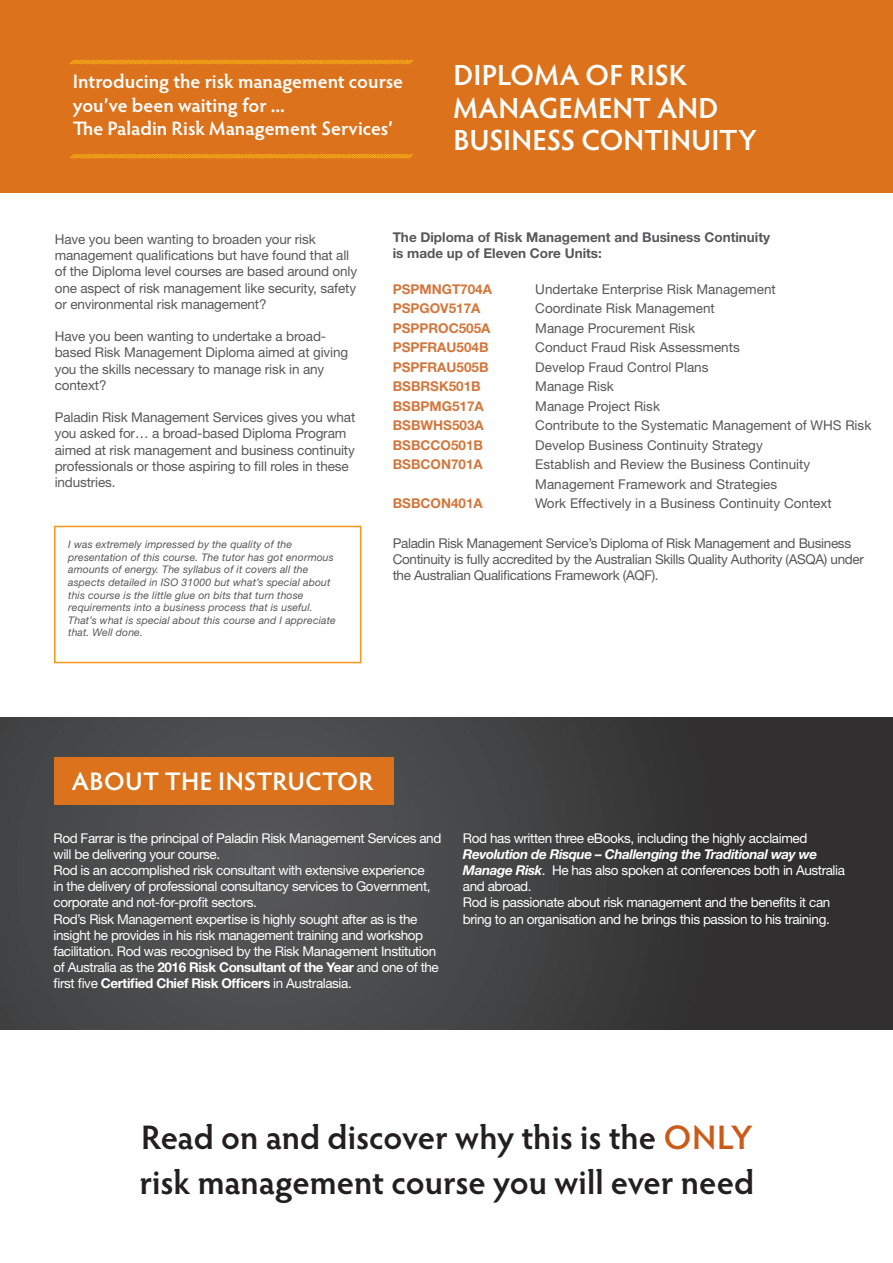
<style>
.page{position:relative;width:893px;height:1263px;background:#fff}
.page>*{position:absolute;margin:0;border:0;box-sizing:border-box;transform-origin:0 0}
.t1{font:600 34.05px/45.3px "Hypatia Sans Pro";letter-spacing:-.005em;color:#231f20}
.t2{font:600 29.25px/32.5px "Hypatia Sans Pro";letter-spacing:.005em;color:#fff}
.t3{font:600 25.5px "Hypatia Sans Pro";letter-spacing:.01em;color:#fff}
.t4{font:600 19.5px/23.4px "Hypatia Sans Pro";color:#fff}
.t5{font:13.5px/16.2px "Helvetica Neue LT";letter-spacing:-.01em;color:#57585a}
.t6{font:13.5px/16.2px "Helvetica Neue LT";letter-spacing:-.03em;color:#fff}
.t7{font:700 13.5px "Helvetica Neue LT";color:#d3763c}
.t8{font:700 13.5px/16.2px "Helvetica Neue LT";color:#57585a}
.t9{font:italic 10.5px/12.6px "Helvetica Neue LT";letter-spacing:.01em;color:#57585a}
.s1{font-weight:700}
.s2{font-weight:700;font-style:italic}
.s3{color:#ca5b19}
</style>
<div class="page">
<div style="left:0;top:0;width:893px;height:193px;background:#dc721b"></div>
<div style="left:54px;top:526px;width:307px;height:137px;border:2px solid #f7971d"></div>
<svg style="left:70px;top:154px;width:343px;height:5px"></svg>
<svg style="left:70px;top:59px;width:343px;height:6px"></svg>
<svg style="left:0;top:718px;width:893px;height:311px;background:#414042"></svg>
<div style="left:54px;top:757px;width:339px;height:47px;background:#dc721b"></div>
<p class="t4" style="left:73px;top:69px;width:332px">Introducing the risk management course you’ve been waiting for ...<br>The Paladin Risk Management Services’</p>
<p class="t2" style="left:453px;top:58px;width:305px">DIPLOMA OF RISK<br>MANAGEMENT AND<br>BUSINESS CONTINUITY</p>
<p class="t5" style="left:55px;top:231px;width:304px">Have you been wanting to broaden your risk management qualifications but have found that all of the Diploma level courses are based around only one aspect of risk management like security, safety or environmental risk management?</p>
<p class="t5" style="left:55px;top:328px;width:295px">Have you been wanting to undertake a broad&shy;based Risk Management Diploma aimed at giving you the skills necessary to manage risk in any context?</p>
<p class="t5" style="left:55px;top:409px;width:302px">Paladin Risk Management Services gives you what you asked for… a broad-based Diploma Program aimed at risk management and business continuity professionals or those aspiring to fill roles in these industries.</p>
<p class="t9" style="left:68px;top:538px;width:267px">I was extremely impressed by the quality of the presentation of this course. The tutor has got enormous amounts of energy. The syllabus of it covers all the aspects detailed in ISO 31000 but what’s special about this course is the little glue on bits that turn those requirements into a business process that is useful.</p>
<p class="t9" style="left:68px;top:614px;width:269px">That’s what is special about this course and I appreciate that. Well done.</p>
<p class="t8" style="left:393px;top:228px;width:379px">The Diploma of Risk Management and Business Continuity is made up of Eleven Core Units:</p>
<p class="t7" style="left:393px;top:280px;width:101px">PSPMNGT704A</p>
<p class="t5" style="left:535px;top:280px;width:242px">Undertake Enterprise Risk Management</p>
<p class="t7" style="left:393px;top:300px;width:89px">PSPGOV517A</p>
<p class="t5" style="left:535px;top:300px;width:181px">Coordinate Risk Management</p>
<p class="t7" style="left:393px;top:319px;width:99px">PSPPROC505A</p>
<p class="t5" style="left:535px;top:319px;width:161px">Manage Procurement Risk</p>
<p class="t7" style="left:393px;top:339px;width:97px">PSPFRAU504B</p>
<p class="t5" style="left:535px;top:339px;width:206px">Conduct Fraud Risk Assessments</p>
<p class="t7" style="left:393px;top:358px;width:97px">PSPFRAU505B</p>
<p class="t5" style="left:535px;top:358px;width:175px">Develop Fraud Control Plans</p>
<p class="t7" style="left:393px;top:378px;width:90px">BSBRSK501B</p>
<p class="t5" style="left:535px;top:378px;width:80px">Manage Risk</p>
<p class="t7" style="left:393px;top:397px;width:93px">BSBPMG517A</p>
<p class="t5" style="left:535px;top:397px;width:126px">Manage Project Risk</p>
<p class="t7" style="left:393px;top:417px;width:93px">BSBWHS503A</p>
<p class="t5" style="left:535px;top:417px;width:338px">Contribute to the Systematic Management of WHS Risk</p>
<p class="t7" style="left:393px;top:436px;width:92px">BSBCCO501B</p>
<p class="t5" style="left:535px;top:436px;width:229px">Develop Business Continuity Strategy</p>
<p class="t7" style="left:393px;top:456px;width:92px">BSBCON701A</p>
<p class="t5" style="left:535px;top:454px;width:277px;line-height:19.5px">Establish and Review the Business Continuity<br>Management Framework and Strategies</p>
<p class="t7" style="left:393px;top:495px;width:92px">BSBCON401A</p>
<p class="t5" style="left:535px;top:495px;width:298px">Work Effectively in a Business Continuity Context</p>
<p class="t5" style="left:393px;top:535px;width:473px">Paladin Risk Management Service’s Diploma of Risk Management and Business<br>Continuity is fully accredited by the Australian Skills Quality Authority (ASQA) under the Australian Qualifications Framework (AQF).</p>
<p class="t3" style="left:72px;top:764px;width:304px">ABOUT THE INSTRUCTOR</p>
<p class="t6" style="left:54px;top:829px;width:389px">Rod Farrar is the principal of Paladin Risk Management Services and will be delivering your course.</p>
<p class="t6" style="left:54px;top:862px;width:379px">Rod is an accomplished risk consultant with extensive experience in the delivery of professional consultancy services to Government, corporate and not-for-profit sectors.</p>
<p class="t6" style="left:54px;top:910px;width:387px">Rod’s Risk Management expertise is highly sought after as is the insight he provides in his risk management training and workshop facilitation. Rod was recognised by the Risk Management Institution of Australia as the <span class="s1">2016 Risk Consultant of the Year</span> and one of the first five <span class="s1">Certified Chief Risk Officers</span> in Australasia.</p>
<p class="t6" style="left:463px;top:829px;width:384px">Rod has written three eBooks, including the highly acclaimed <span class="s2">Revolution de Risque – Challenging the Traditional way we Manage Risk</span>. He has also spoken at conferences both in Australia and abroad.</p>
<p class="t6" style="left:463px;top:894px;width:369px">Rod is passionate about risk management and the benefits it can bring to an organisation and he brings this passion to his training.</p>
<p class="t1" style="left:140px;top:1113px;width:616px">Read on and discover why this is the <span class="s3">ONLY </span>risk management course you will ever need</p>
</div>
